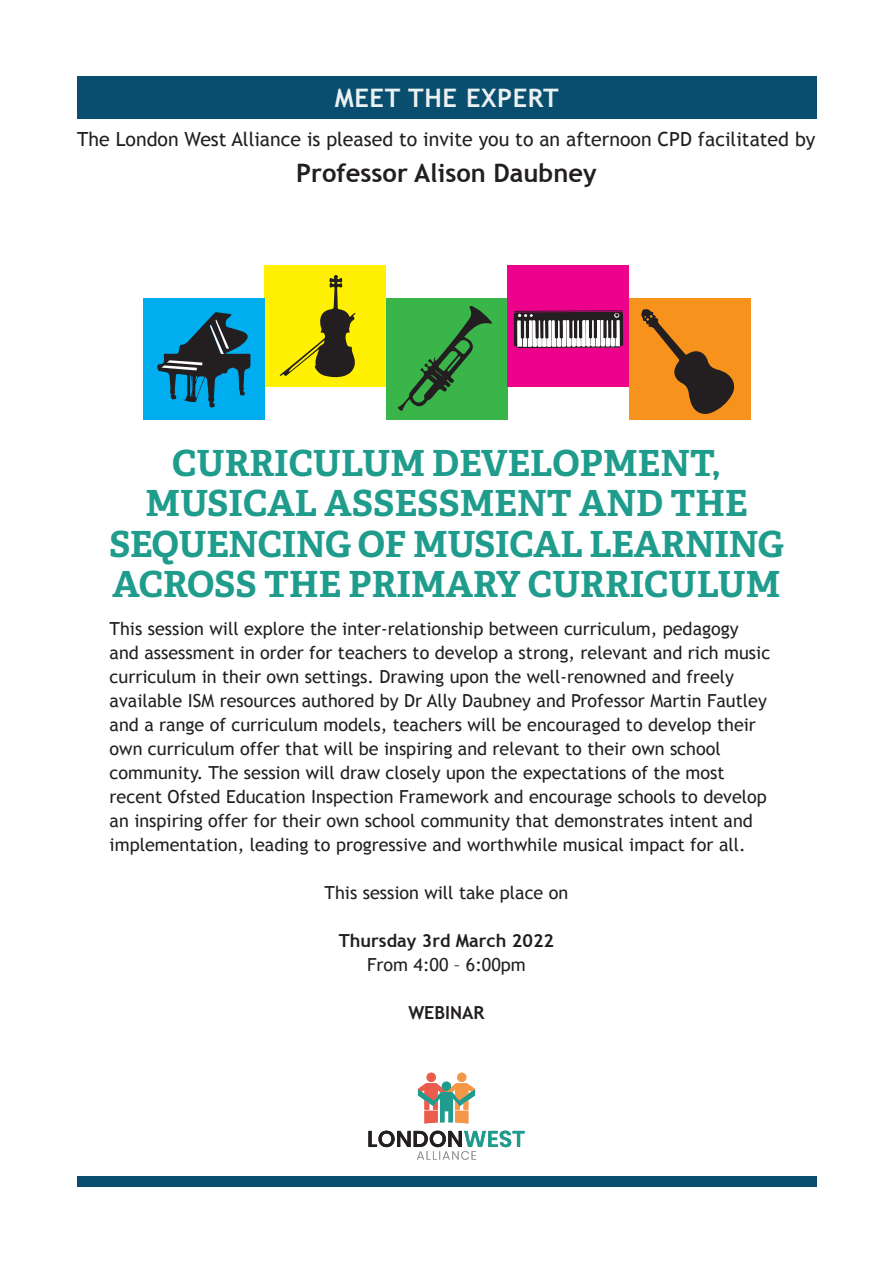
<style>
.page{position:relative;width:893px;height:1263px;background:#fff}
.page>*{position:absolute;margin:0;border:0;box-sizing:border-box;transform-origin:0 0}
.t1{font:700 36px/40.5px "Adelle PE";color:#1f9c8c;text-align:center}
.t2{font:700 25.5px "Trebuchet MS";color:#231f20}
.t3{font:700 25.5px "Trebuchet MS";letter-spacing:.025em;color:#ebf1f2}
.t4{font:19.5px "Trebuchet MS";color:#231f20}
.t5{font:18px/24px "Trebuchet MS";color:#231f20}
.t6{font:700 18px "Trebuchet MS";color:#231f20}
</style>
<div class="page">
<div style="left:77px;top:1176px;width:739px;height:10px;background:#094e6f"></div>
<div style="left:77px;top:77px;width:739px;height:42px;background:#094e6f"></div>
<svg style="left:418px;top:1073px;width:57px;height:50px"></svg>
<svg style="left:368px;top:1130px;width:157px;height:30px"></svg>
<div style="left:264px;top:265px;width:122px;height:121px;background:#fff101"></div>
<div style="left:386px;top:298px;width:121px;height:122px;background:#3ab54a"></div>
<div style="left:507px;top:265px;width:122px;height:121px;background:#ed028c"></div>
<svg style="left:514px;top:310px;width:109px;height:38px;background:#877c82"></svg>
<svg style="left:398px;top:306px;width:94px;height:105px"></svg>
<div style="left:143px;top:298px;width:121px;height:122px;background:#00aeef"></div>
<div style="left:629px;top:298px;width:121px;height:121px;background:#f7931d"></div>
<svg style="left:157px;top:275px;width:221px;height:143px"></svg>
<svg style="left:641px;top:309px;width:94px;height:105px"></svg>
<h2 class="t3" style="left:335px;top:82px;width:226px">MEET THE EXPERT</h2>
<p class="t4" style="left:77px;top:128px;width:740px">The London West Alliance is pleased to invite you to an afternoon CPD facilitated by</p>
<h2 class="t2" style="left:296px;top:157px;width:302px">Professor Alison Daubney</h2>
<h1 class="t1" style="left:109px;top:441px;width:676px">CURRICULUM DEVELOPMENT,<br>MUSICAL ASSESSMENT AND THE<br>SEQUENCING OF MUSICAL LEARNING<br>ACROSS THE PRIMARY CURRICULUM</h1>
<p class="t5" style="left:110px;top:616px;width:662px">This session will explore the inter-relationship between curriculum, pedagogy and assessment in order for teachers to develop a strong, relevant and rich music curriculum in their own settings. Drawing upon the well-renowned and freely available ISM resources authored by Dr Ally Daubney and Professor Martin Fautley and a range of curriculum models, teachers will be encouraged to develop their own curriculum offer that will be inspiring and relevant to their own school community. The session will draw closely upon the expectations of the most recent Ofsted Education Inspection Framework and encourage schools to develop an inspiring offer for their own school community that demonstrates intent and implementation, leading to progressive and worthwhile musical impact for all.</p>
<p class="t5" style="left:325px;top:880px;width:245px">This session will take place on</p>
<p class="t6" style="left:339px;top:929px;width:217px">Thursday 3rd March 2022</p>
<p class="t5" style="left:367px;top:952px;width:160px">From 4:00 – 6:00pm</p>
<p class="t6" style="left:408px;top:1001px;width:78px">WEBINAR</p>
</div>
